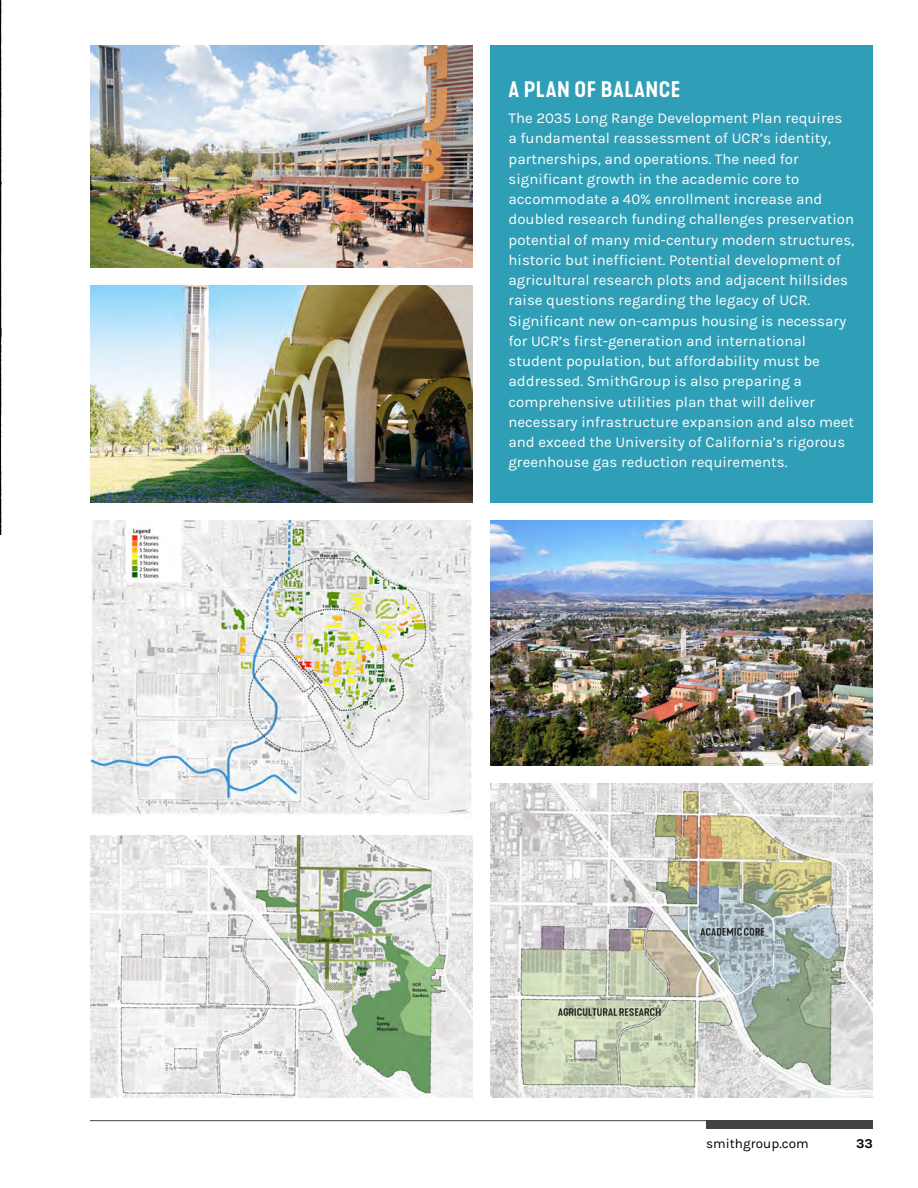
<style>
.page{position:relative;width:918px;height:1188px;background:#fff}
.page>*{position:absolute;margin:0;border:0;box-sizing:border-box;transform-origin:0 0}
.t1{font:600 expanded 21px "Kapra Neue";letter-spacing:.025em;color:#fff}
.t2{font:15px/20.2px "Karla";color:#fff}
.t3{font:13.5px "Karla";color:#000}
.t4{font:700 13.5px "Karla";color:#000}
</style>
<div class="page">
<hr style="left:90px;top:1120px;width:783px;height:1px;background:#434142">
<div style="left:706px;top:1120px;width:167px;height:10px;background:#434142"></div>
<img style="left:0;top:0;width:1px;height:535px">
<div style="left:490px;top:45px;width:383px;height:458px;background:#2f9eb7"></div>
<img style="left:90px;top:836px;width:382px;height:262px">
<img style="left:490px;top:784px;width:383px;height:314px">
<img style="left:90px;top:45px;width:382px;height:222px">
<img style="left:490px;top:521px;width:383px;height:245px">
<img style="left:90px;top:285px;width:382px;height:218px">
<img style="left:90px;top:521px;width:382px;height:294px">
<h1 class="t1" style="left:508px;top:76px;width:173px">A PLAN OF BALANCE</h1>
<p class="t2" style="left:508px;top:108px;width:347px">The 2035 Long Range Development Plan requires a fundamental reassessment of UCR’s identity, partnerships, and operations. The need for significant growth in the academic core to accommodate a 40% enrollment increase and doubled research funding challenges preservation potential of many mid-century modern structures, historic but inefficient. Potential development of agricultural research plots and adjacent hillsides raise questions regarding the legacy of UCR.<br>Significant new on-campus housing is necessary for UCR’s first-generation and international student population, but affordability must be addressed. SmithGroup is also preparing a comprehensive utilities plan that will deliver necessary infrastructure expansion and also meet and exceed the University of California’s rigorous greenhouse gas reduction requirements.</p>
<p class="t3" style="left:706px;top:1136px;width:104px">smithgroup.com</p>
<p class="t4" style="left:856px;top:1136px;width:18px">33</p>
</div>
